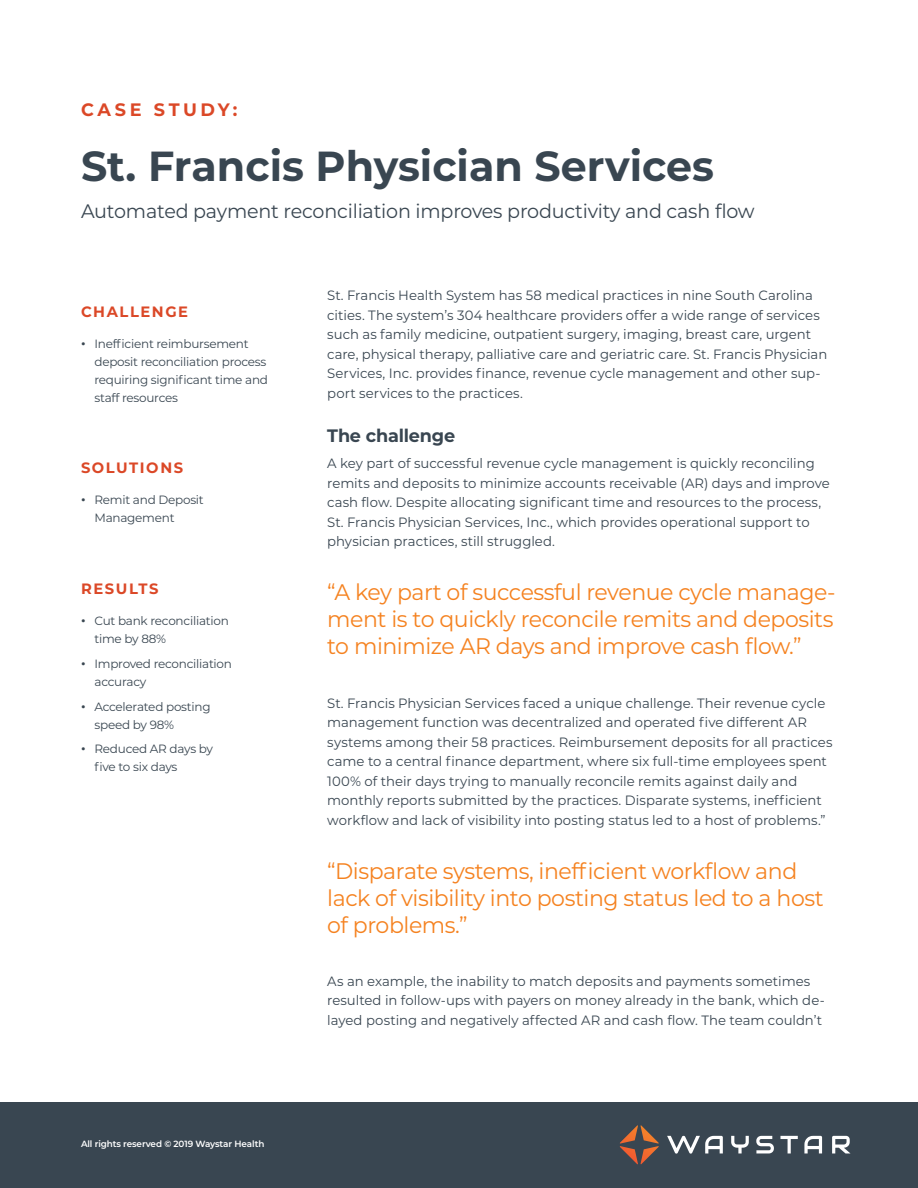
<style>
.page{position:relative;width:918px;height:1188px;background:#fff}
.page>*{position:absolute;margin:0;border:0;box-sizing:border-box;transform-origin:0 0}
.t1{font:700 42px "Montserrat";color:#394651}
.Orange_Callout{font:22.5px/27px "Montserrat";letter-spacing:-.02em;color:#f58220;text-align:justify}
.H1_Sub{font:19.5px "Montserrat";letter-spacing:-.01em;color:#394651}
.Mont__Body{font:700 18px "Montserrat";letter-spacing:-.01em;color:#394651}
.Bullet_Header{font:700 18px "Montserrat";letter-spacing:.205em;color:#db4827}
.Bullet_Header-2{font:700 15px "Montserrat";letter-spacing:.11em;color:#db4827}
.Mont__Body-2{font:13.5px/19.5px "Montserrat";color:#394651}
.t2{font:12px/18px "Montserrat";letter-spacing:-.02em;color:#394651}
.t3{font:600 9px "Montserrat";letter-spacing:-.01em;color:#fff}
.s1{font-weight:700}
</style>
<div class="page">
<div style="left:0;top:1103px;width:918px;height:85px;background:#394651"></div>
<svg style="left:667px;top:1136px;width:56px;height:18px"></svg>
<svg style="left:731px;top:1136px;width:18px;height:17px"></svg>
<svg style="left:780px;top:1136px;width:18px;height:17px"></svg>
<svg style="left:804px;top:1136px;width:18px;height:17px"></svg>
<svg style="left:832px;top:1136px;width:18px;height:17px"></svg>
<svg style="left:756px;top:1136px;width:18px;height:17px"></svg>
<svg style="left:620px;top:1125px;width:39px;height:39px"></svg>
<p class="Bullet_Header" style="left:81px;top:96px;width:158px">CASE STUDY:</p>
<h1 class="t1" style="left:81px;top:135px;width:634px">St. Francis Physician Services</h1>
<p class="H1_Sub" style="left:81px;top:197px;width:675px">Automated payment reconciliation improves productivity and cash flow</p>
<p class="Bullet_Header-2" style="left:81px;top:301px;width:109px">CHALLENGE</p>
<p class="t2" style="left:94px;top:335px;width:175px;text-indent:-14px"><span class="s1">ٚ</span> Inefficient reimbursement deposit reconciliation process requiring significant time and staff resources</p>
<p class="Bullet_Header-2" style="left:81px;top:456px;width:104px">SOLUTIONS</p>
<p class="t2" style="left:94px;top:490px;width:111px;text-indent:-14px"><span class="s1">ٚ</span> Remit and Deposit<br>Management</p>
<p class="Bullet_Header-2" style="left:81px;top:577px;width:79px">RESULTS</p>
<p class="t2" style="left:94px;top:611px;width:136px;text-indent:-14px"><span class="s1">ٚ</span> Cut bank reconciliation time by 88%</p>
<p class="t2" style="left:94px;top:654px;width:139px;text-indent:-14px"><span class="s1">ٚ</span> Improved reconciliation accuracy</p>
<p class="t2" style="left:94px;top:697px;width:118px;text-indent:-14px"><span class="s1">ٚ</span> Accelerated posting speed by 98%</p>
<p class="t2" style="left:94px;top:740px;width:120px;text-indent:-14px"><span class="s1">ٚ</span> Reduced AR days by five to six days</p>
<p class="t3" style="left:81px;top:1138px;width:185px">All rights reserved © 2019 Waystar Health</p>
<p class="Mont__Body-2" style="left:327px;top:285px;width:502px">St. Francis Health System has 58 medical practices in nine South Carolina cities. The system’s 304 healthcare providers offer a wide range of services such as family medicine, outpatient surgery, imaging, breast care, urgent care, physical therapy, palliative care and geriatric care. St. Francis Physician Services, Inc. provides finance, revenue cycle management and other sup&shy;port services to the practices.</p>
<p class="Mont__Body" style="left:327px;top:423px;width:129px">The challenge</p>
<p class="Mont__Body-2" style="left:327px;top:453px;width:504px">A key part of successful revenue cycle management is quickly reconciling remits and deposits to minimize accounts receivable (AR) days and improve cash flow. Despite allocating significant time and resources to the process, St. Francis Physician Services, Inc., which provides operational support to physician practices, still struggled.</p>
<p class="Orange_Callout" style="left:327px;top:578px;width:510px">“A key part of successful revenue cycle manage&shy;ment is to quickly reconcile remits and deposits to minimize AR days and improve cash flow.”</p>
<p class="Mont__Body-2" style="left:327px;top:693px;width:507px">St. Francis Physician Services faced a unique challenge. Their revenue cycle management function was decentralized and operated five different AR systems among their 58 practices. Reimbursement deposits for all practices came to a central finance department, where six full-time employees spent 100% of their days trying to manually reconcile remits against daily and monthly reports submitted by the practices. Disparate systems, inefficient workflow and lack of visibility into posting status led to a host of problems.”</p>
<p class="Orange_Callout" style="left:327px;top:856px;width:498px;text-align:left">“Disparate systems, inefficient workflow and lack of visibility into posting status led to a host of problems.”</p>
<p class="Mont__Body-2" style="left:327px;top:971px;width:499px">As an example, the inability to match deposits and payments sometimes resulted in follow-ups with payers on money already in the bank, which de&shy;layed posting and negatively affected AR and cash flow. The team couldn’t</p>
</div>
